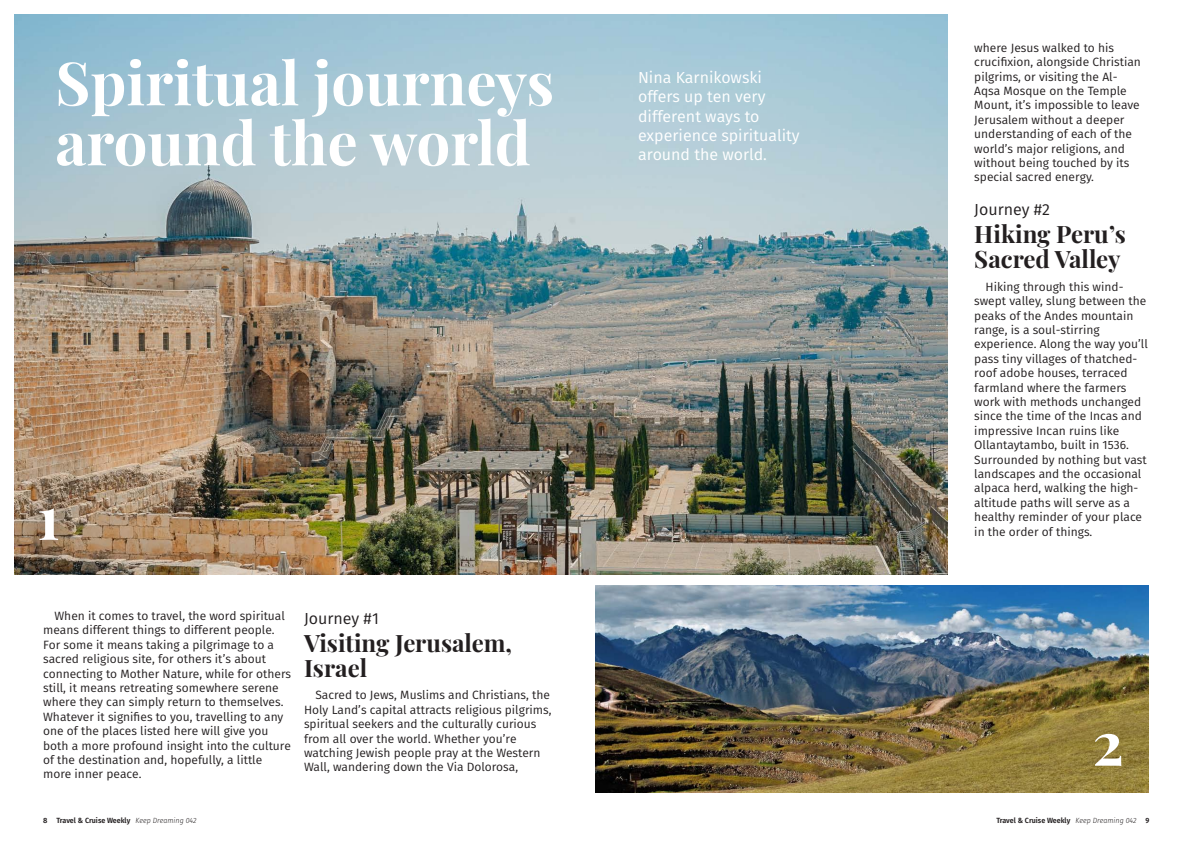
<style>
.page{position:relative;width:1191px;height:842px;background:#fff}
.page>*{position:absolute;margin:0;border:0;box-sizing:border-box;transform-origin:0 0}
.TCW_title{font:700 60px/60px "Playfair Display";color:#fff}
.TCW_mini_head{font:700 24px/25px "Playfair Display";color:#231f20}
.TCW_precede{font:16px/19.2px "Fira Sans";color:#fff}
.TCW_precede-2{font:16px "Fira Sans";color:#231f20}
.TCW_body_with_indent{font:12px/14.4px "Fira Sans";color:#231f20}
.t1{font:600 7.5px "Fira Sans";color:#231f20}
.t2{font:600 7.5px "Fira Sans";color:#231f20;scale:.95 1}
.s1{font-weight:300;font-style:italic}
</style>
<div class="page">
<img style="left:14px;top:14px;width:933px;height:560px">
<img style="left:595px;top:586px;width:553px;height:207px">
<div style="left:19px;top:486px;width:60px;height:79px;background:#231f20;opacity:.75"></div>
<p class="TCW_title" style="left:55px;top:48px;width:500px">Spiritual journeys around the world</p>
<p class="TCW_precede" style="left:638px;top:68px;width:163px">Nina Karnikowski offers up ten very different ways to experience spirituality around the world.</p>
<p class="TCW_title" style="left:37px;top:482px;width:24px">1</p>
<p class="TCW_body_with_indent" style="left:43px;top:608px;width:249px;text-indent:11px">When it comes to travel, the word spiritual means different things to different people.<br>For some it means taking a pilgrimage to a sacred religious site, for others it’s about connecting to Mother Nature, while for others still, it means retreating somewhere serene where they can simply return to themselves.<br>Whatever it signifies to you, travelling to any one of the places listed here will give you both a more profound insight into the culture of the destination and, hopefully, a little more inner peace.</p>
<p class="TCW_precede-2" style="left:304px;top:606px;width:76px">Journey #1</p>
<p class="TCW_mini_head" style="left:304px;top:628px;width:209px">Visiting Jerusalem,<br>Israel</p>
<p class="TCW_body_with_indent" style="left:304px;top:688px;width:249px;text-indent:11px">Sacred to Jews, Muslims and Christians, the Holy Land’s capital attracts religious pilgrims, spiritual seekers and the culturally curious from all over the world. Whether you’re watching Jewish people pray at the Western Wall, wandering down the Via Dolorosa,</p>
<p class="TCW_body_with_indent" style="left:974px;top:40px;width:168px">where Jesus walked to his crucifixion, alongside Christian pilgrims, or visiting the Al-<br>Aqsa Mosque on the Temple<br>Mount, it’s impossible to leave<br>Jerusalem without a deeper understanding of each of the world’s major religions, and without being touched by its special sacred energy.</p>
<p class="TCW_precede-2" style="left:974px;top:197px;width:77px">Journey #2</p>
<p class="TCW_mini_head" style="left:974px;top:219px;width:153px">Hiking Peru’s<br>Sacred Valley</p>
<p class="TCW_body_with_indent" style="left:974px;top:279px;width:175px;text-indent:11px">Hiking through this wind&shy;swept valley, slung between the peaks of the Andes mountain range, is a soul-stirring experience. Along the way you’ll pass tiny villages of thatched&shy;roof adobe houses, terraced farmland where the farmers work with methods unchanged since the time of the Incas and impressive Incan ruins like<br>Ollantaytambo, built in 1536.<br>Surrounded by nothing but vast landscapes and the occasional alpaca herd, walking the high&shy;altitude paths will serve as a healthy reminder of your place</p>
<p class="TCW_body_with_indent" style="left:974px;top:524px;width:120px">in the order of things.</p>
<p class="TCW_title" style="left:1092px;top:708px;width:33px">2</p>
<p class="t1" style="left:43px;top:814px;width:155px">8 Travel &amp; Cruise Weekly <span class="s1">Keep Dreaming 042</span></p>
<p class="t2" style="left:996px;top:814px;width:162px">Travel &amp; Cruise Weekly <span class="s1">Keep Dreaming 042</span> 9</p>
</div>
